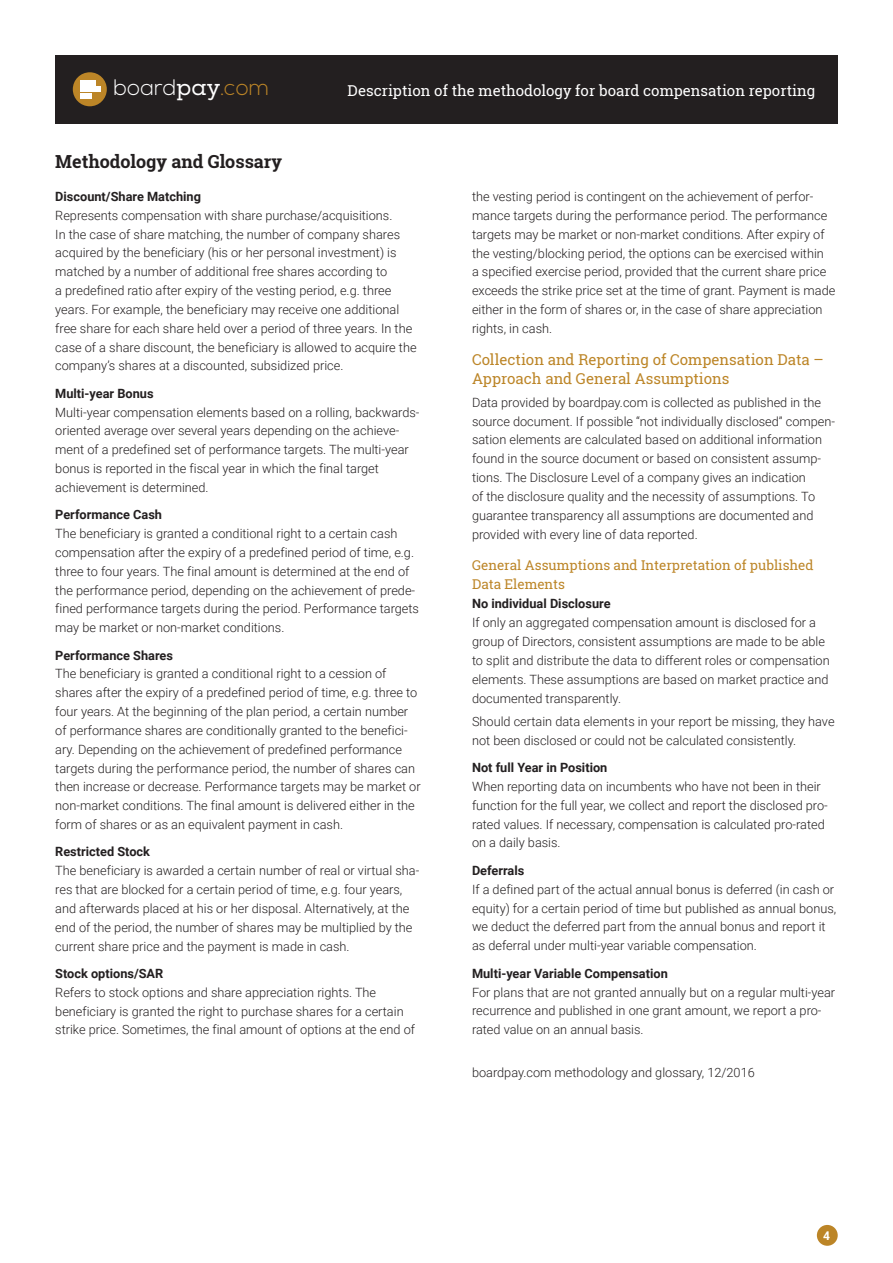
<style>
.page{position:relative;width:893px;height:1263px;background:#fff}
.page>*{position:absolute;margin:0;border:0;box-sizing:border-box;transform-origin:0 0}
.t1{font:300 22.35px "Nexa";color:#fff}
.t2{font:700 18px "Roboto Slab";color:#231f20}
.t3{font:15px/18.9px "Roboto Slab";color:#bc8527}
.t4{font:15px "Roboto Slab";color:#fff}
.t5{font:13.5px/18.9px "Roboto Slab";color:#bc8527}
.t6{font:300 12.75px/18.9px "Roboto";color:#231f20}
.t7{font:700 12.75px "Roboto";color:#231f20}
.t8{font:700 12px "Roboto";color:#fff}
.s1{font-family:"Nexa Slab";font-weight:400}
.s2{color:#bc8527}
</style>
<div class="page">
<div style="left:55px;top:55px;width:783px;height:68px;background:#231f20"></div>
<div style="left:73px;top:72px;width:34px;height:34px;background:#bc8527;border-radius:50%"></div>
<div style="left:80px;top:80px;width:16px;height:5px;background:#fff"></div>
<div style="left:80px;top:87px;width:21px;height:5px;background:#fff"></div>
<div style="left:80px;top:94px;width:12px;height:5px;background:#fff"></div>
<div style="left:817px;top:1225px;width:21px;height:21px;background:#bc8527;border-radius:50%"></div>
<h1 class="t1" style="left:113px;top:75px;width:158px">board<span class="s1">pay</span><span class="s2">.com</span></h1>
<p class="t4" style="left:348px;top:80px;width:469px">Description of the methodology for board compensation reporting</p>
<h2 class="t2" style="left:55px;top:149px;width:228px">Methodology and Glossary</h2>
<p class="t7" style="left:55px;top:187px;width:147px">Discount/Share Matching</p>
<p class="t6" style="left:55px;top:205px;width:363px">Represents compensation with share purchase/acquisitions.<br>In the case of share matching, the number of company shares acquired by the beneficiary (his or her personal investment) is matched by a number of additional free shares according to<br>a predefined ratio after expiry of the vesting period, e.g. three years. For example, the beneficiary may receive one additional free share for each share held over a period of three years. In the case of a share discount, the beneficiary is allowed to acquire the company’s shares at a discounted, subsidized price.</p>
<p class="t7" style="left:55px;top:384px;width:100px">Multi-year Bonus</p>
<p class="t6" style="left:55px;top:402px;width:366px">Multi-year compensation elements based on a rolling, backwards&shy;oriented average over several years depending on the achieve&shy;ment of a predefined set of performance targets. The multi-year bonus is reported in the fiscal year in which the final target achievement is determined.</p>
<p class="t7" style="left:55px;top:506px;width:108px">Performance Cash</p>
<p class="t6" style="left:55px;top:524px;width:365px">The beneficiary is granted a conditional right to a certain cash compensation after the expiry of a predefined period of time, e.g. three to four years. The final amount is determined at the end of the performance period, depending on the achievement of prede&shy;fined performance targets during the period. Performance targets may be market or non-market conditions.</p>
<p class="t7" style="left:55px;top:646px;width:119px">Performance Shares</p>
<p class="t6" style="left:55px;top:664px;width:367px">The beneficiary is granted a conditional right to a cession of shares after the expiry of a predefined period of time, e.g. three to four years. At the beginning of the plan period, a certain number of performance shares are conditionally granted to the benefici&shy;ary. Depending on the achievement of predefined performance targets during the performance period, the number of shares can then increase or decrease. Performance targets may be market or non-market conditions. The final amount is delivered either in the form of shares or as an equivalent payment in cash.</p>
<p class="t7" style="left:55px;top:843px;width:96px">Restricted Stock</p>
<p class="t6" style="left:55px;top:861px;width:366px">The beneficiary is awarded a certain number of real or virtual sha&shy;res that are blocked for a certain period of time, e.g. four years, and afterwards placed at his or her disposal. Alternatively, at the end of the period, the number of shares may be multiplied by the current share price and the payment is made in cash.</p>
<p class="t7" style="left:55px;top:964px;width:110px">Stock options/SAR</p>
<p class="t6" style="left:55px;top:982px;width:361px">Refers to stock options and share appreciation rights. The beneficiary is granted the right to purchase shares for a certain strike price. Sometimes, the final amount of options at the end of</p>
<p class="t6" style="left:472px;top:187px;width:365px">the vesting period is contingent on the achievement of perfor&shy;mance targets during the performance period. The performance targets may be market or non-market conditions. After expiry of the vesting/blocking period, the options can be exercised within<br>a specified exercise period, provided that the current share price exceeds the strike price set at the time of grant. Payment is made either in the form of shares or, in the case of share appreciation rights, in cash.</p>
<p class="t3" style="left:472px;top:350px;width:353px">Collection and Reporting of Compensation Data –<br>Approach and General Assumptions</p>
<p class="t6" style="left:472px;top:392px;width:365px">Data provided by boardpay.com is collected as published in the source document. If possible “not individually disclosed” compen&shy;sation elements are calculated based on additional information found in the source document or based on consistent assump&shy;tions. The Disclosure Level of a company gives an indication<br>of the disclosure quality and the necessity of assumptions. To guarantee transparency all assumptions are documented and provided with every line of data reported.</p>
<p class="t5" style="left:472px;top:556px;width:343px">General Assumptions and Interpretation of published<br>Data Elements</p>
<p class="t7" style="left:472px;top:595px;width:140px">No individual Disclosure</p>
<p class="t6" style="left:472px;top:613px;width:359px">If only an aggregated compensation amount is disclosed for a group of Directors, consistent assumptions are made to be able to split and distribute the data to different roles or compensation elements. These assumptions are based on market practice and documented transparently.</p>
<p class="t6" style="left:472px;top:711px;width:364px">Should certain data elements in your report be missing, they have not been disclosed or could not be calculated consistently.</p>
<p class="t7" style="left:472px;top:758px;width:137px">Not full Year in Position</p>
<p class="t6" style="left:472px;top:776px;width:357px">When reporting data on incumbents who have not been in their function for the full year, we collect and report the disclosed pro&shy;rated values. If necessary, compensation is calculated pro-rated on a daily basis.</p>
<p class="t7" style="left:472px;top:861px;width:54px">Deferrals</p>
<p class="t6" style="left:472px;top:879px;width:366px">If a defined part of the actual annual bonus is deferred (in cash or equity) for a certain period of time but published as annual bonus, we deduct the deferred part from the annual bonus and report it as deferral under multi-year variable compensation.</p>
<p class="t7" style="left:472px;top:964px;width:197px">Multi-year Variable Compensation</p>
<p class="t6" style="left:472px;top:982px;width:365px">For plans that are not granted annually but on a regular multi-year recurrence and published in one grant amount, we report a pro&shy;rated value on an annual basis.</p>
<p class="t6" style="left:472px;top:1062px;width:284px">boardpay.com methodology and glossary, 12/2016</p>
<p class="t8" style="left:823px;top:1227px;width:8px">4</p>
</div>
